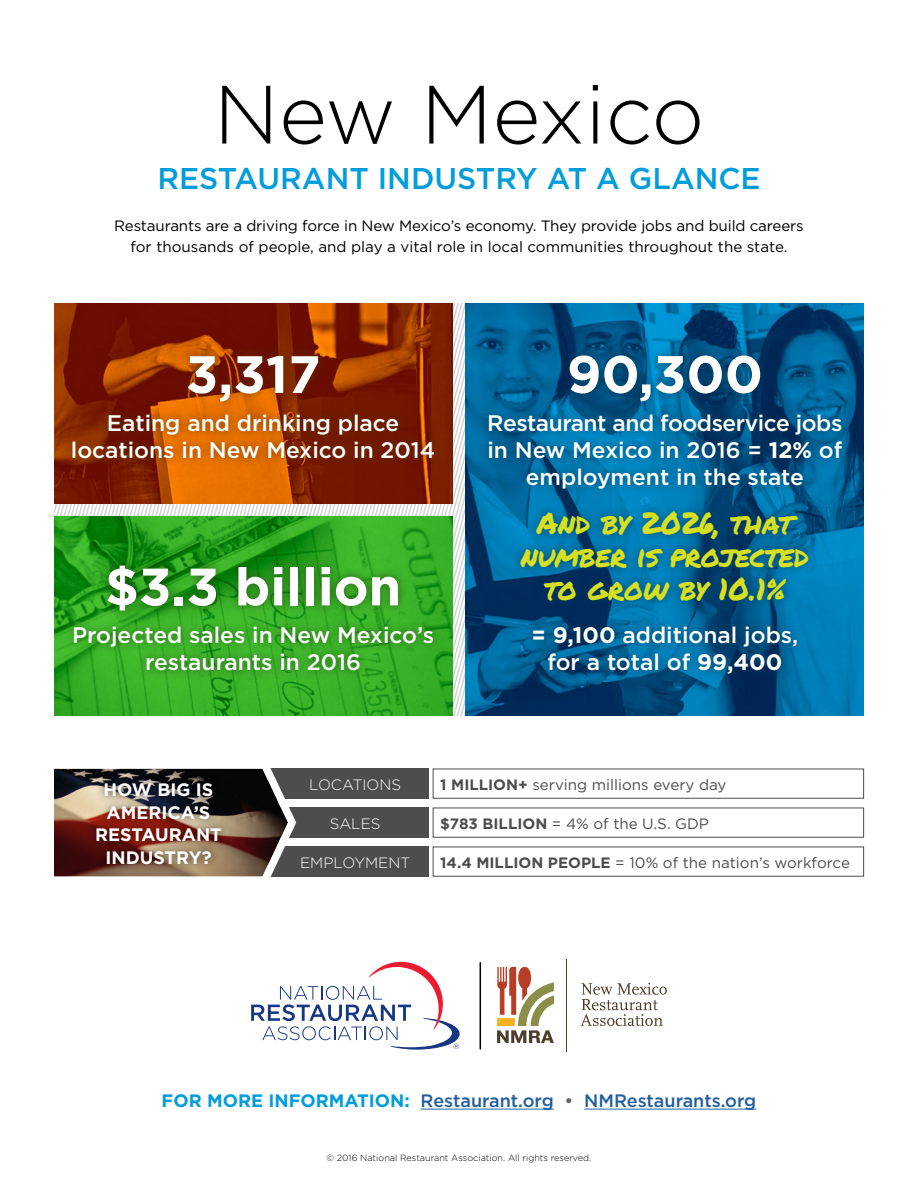
<style>
.page{position:relative;width:918px;height:1188px;background:#fff}
.page>*{position:absolute;margin:0;border:0;box-sizing:border-box;transform-origin:0 0}
.t1{font:300 82.5px "Gotham";color:#000}
.t2{font:700 52.5px "Gotham";color:#fff}
.t3{font:30px/33px "Permanent Marker";letter-spacing:-.02em;color:#d7df23;text-align:center}
.t4{font:500 30px "Gotham";color:#009ddc}
.t5{font:500 22.5px/27px "Gotham";color:#fff;text-align:center}
.t6{font:500 22.5px/27px "Gotham";letter-spacing:-.02em;color:#fff;text-align:center}
.t7{font:500 18px "Gotham";color:#215e9e}
.t8{font:700 18px/22.5px "Gotham";color:#fff;text-align:center}
.t9{font:15px/21px "Gotham";letter-spacing:-.01em;color:#000;text-align:center}
.t10{font:15px "Gotham";color:#4d4d4f}
.t11{font:300 15px "Gotham";color:#fff}
.t12{font:300 9px "Gotham";color:#000}
.s1{font-weight:700}
.s2{font-weight:700;color:#009ddc}
.s3{color:#636466}
</style>
<div class="page">
<svg style="left:104px;top:304px;width:362px;height:412px"></svg>
<img style="left:54px;top:304px;width:398px;height:199px">
<img style="left:466px;top:304px;width:398px;height:412px">
<img style="left:54px;top:517px;width:398px;height:199px">
<div style="left:433px;top:808px;width:431px;height:30px;border:1px solid #4d4d4f"></div>
<div style="left:268px;top:808px;width:161px;height:30px;background:#4d4d4f"></div>
<div style="left:433px;top:847px;width:431px;height:30px;border:1px solid #4d4d4f"></div>
<div style="left:268px;top:847px;width:161px;height:30px;background:#4d4d4f"></div>
<div style="left:433px;top:769px;width:431px;height:30px;border:1px solid #4d4d4f"></div>
<div style="left:268px;top:769px;width:161px;height:30px;background:#4d4d4f"></div>
<svg style="left:54px;top:768px;width:248px;height:109px"></svg>
<div style="left:87px;top:774px;width:143px;height:99px;background:#000;opacity:.75"></div>
<svg style="left:251px;top:962px;width:209px;height:88px"></svg>
<hr style="left:480px;top:963px;width:1px;height:86px;background:#000">
<hr style="left:421px;top:1109px;width:133px;height:1px;background:#215e9e">
<hr style="left:584px;top:1109px;width:172px;height:1px;background:#215e9e">
<div style="left:65px;top:556px;width:377px;height:124px;background:#214c0c;opacity:.75"></div>
<div style="left:63px;top:347px;width:380px;height:121px;background:#603100;opacity:.75"></div>
<div style="left:480px;top:346px;width:371px;height:337px;background:#003c5a;opacity:.75"></div>
<svg style="left:497px;top:967px;width:57px;height:76px"></svg>
<svg style="left:581px;top:983px;width:86px;height:43px"></svg>
<hr style="left:566px;top:959px;width:1px;height:93px;background:#4d3d2a">
<h1 class="t1" style="left:214px;top:69px;width:492px">New Mexico</h1>
<h3 class="t4" style="left:157px;top:161px;width:605px">RESTAURANT INDUSTRY AT A GLANCE</h3>
<p class="t9" style="left:114px;top:215px;width:691px">Restaurants are a driving force in New Mexico’s economy. They provide jobs and build careers for thousands of people, and play a vital role in local communities throughout the state.</p>
<h2 class="t2" style="left:186px;top:344px;width:136px">3,317</h2>
<h3 class="t5" style="left:71px;top:409px;width:366px">Eating and drinking place locations in New Mexico in 2014</h3>
<h2 class="t2" style="left:105px;top:556px;width:298px">$3.3 billion</h2>
<h3 class="t5" style="left:72px;top:621px;width:364px">Projected sales in New Mexico’s restaurants in 2016</h3>
<h2 class="t2" style="left:567px;top:344px;width:198px">90,300</h2>
<h3 class="t6" style="left:487px;top:409px;width:357px">Restaurant and foodservice jobs in New Mexico in 2016 = <span class="s1">12%</span> of employment in the state</h3>
<h3 class="t3" style="left:521px;top:505px;width:289px">And by 2026, that number is projected to grow by 10.1%</h3>
<h3 class="t5" style="left:531px;top:621px;width:269px"><span class="s1">= 9,100</span> additional jobs, for a total of <span class="s1">99,400</span></h3>
<p class="t8" style="left:104px;top:778px;width:111px">HOW BIG IS</p>
<p class="t11" style="left:309px;top:776px;width:93px">LOCATIONS</p>
<p class="t10" style="left:440px;top:776px;width:288px"><span class="s1">1 MILLION+</span> serving millions every day</p>
<p class="t8" style="left:95px;top:801px;width:128px">AMERICA’S<br>RESTAURANT<br>INDUSTRY?</p>
<p class="t11" style="left:330px;top:815px;width:52px">SALES</p>
<p class="t10" style="left:440px;top:815px;width:270px"><span class="s1">$783 BILLION</span> = 4% of the U.S. GDP</p>
<p class="t11" style="left:300px;top:854px;width:112px">EMPLOYMENT</p>
<p class="t10" style="left:440px;top:854px;width:411px"><span class="s1">14.4 MILLION PEOPLE</span> = 10% of the nation’s workforce</p>
<p class="t7" style="left:162px;top:1090px;width:596px"><span class="s2">FOR MORE INFORMATION:</span> Restaurant.org <span class="s3">•</span> NMRestaurants.org</p>
<p class="t12" style="left:327px;top:1153px;width:266px">© 2016 National Restaurant Association. All rights reserved.</p>
</div>
